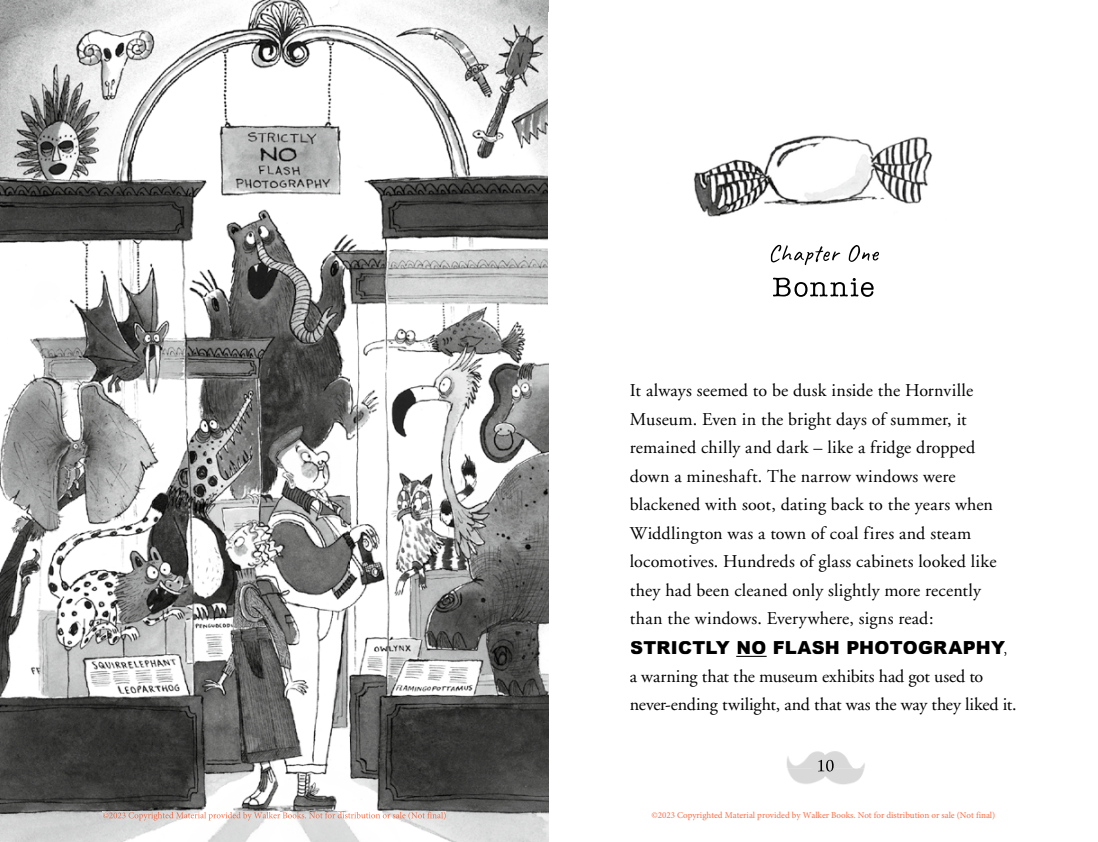
<style>
.page{position:relative;width:1098px;height:842px;background:#fff}
.page>*{position:absolute;margin:0;border:0;box-sizing:border-box;transform-origin:0 0}
.t1{font:18px/28.5px "Adobe Garamond";letter-spacing:.005em;color:#000}
.t2{font:900 18px "Arial";letter-spacing:.01em;color:#000}
.t3{font:9px "Minion Pro";color:#f8714b}
.s1{font-family:"Adobe Garamond";font-weight:400}
</style>
<div class="page">
<img style="left:0;top:0;width:549px;height:842px">
<img style="left:548px;top:13px;width:385px;height:298px">
<img style="left:787px;top:751px;width:78px;height:34px">
<img style="left:812px;top:760px;width:22px;height:11px">
<img style="left:772px;top:278px;width:101px;height:19px">
<img style="left:770px;top:244px;width:108px;height:21px">
<hr style="left:736px;top:656px;width:30px;height:1px;background:#000">
<img style="left:103px;top:812px;width:342px;height:8px">
<p class="t1" style="left:629px;top:377px;width:368px">It always seemed to be dusk inside the Hornville Museum. Even in the bright days of summer, it remained chilly and dark – like a fridge dropped down a mineshaft. The narrow windows were blackened with soot, dating back to the years when Widdlington was a town of coal fires and steam locomotives. Hundreds of glass cabinets looked like they had been cleaned only slightly more recently than the windows. Everywhere, signs read:</p>
<p class="t1" style="left:629px;top:662px;width:388px">a warning that the museum exhibits had got used to never-ending twilight, and that was the way they liked it.</p>
<p class="t2" style="left:630px;top:634px;width:379px">STRICTLY NO FLASH PHOTOGRAPHY<span class="s1">,</span></p>
<p class="t3" style="left:651px;top:809px;width:345px">©2023 Copyrighted Material provided by Walker Books. Not for distribution or sale (Not final)</p>
</div>
